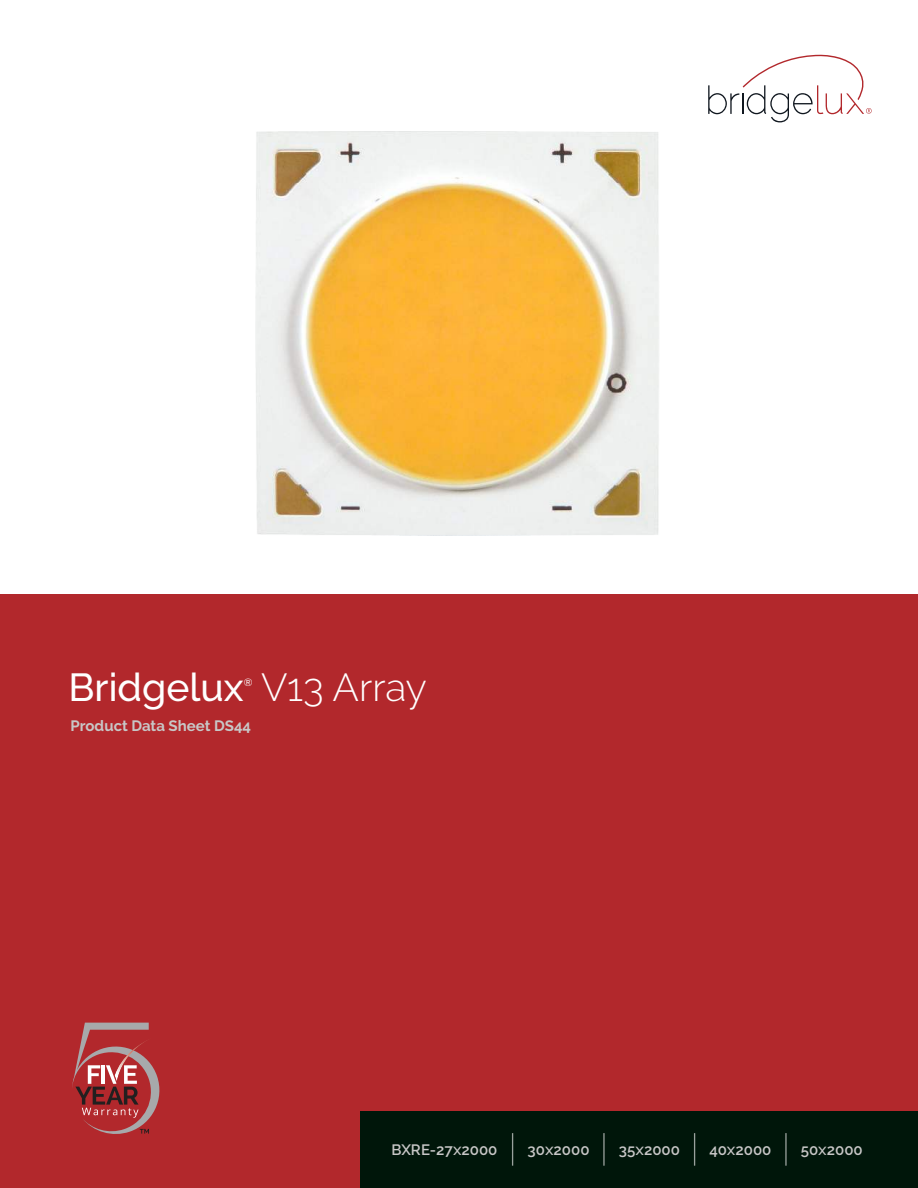
<style>
.page{position:relative;width:918px;height:1188px;background:#fff}
.page>*{position:absolute;margin:0;border:0;box-sizing:border-box;transform-origin:0 0}
.t1{font:500 39px "Raleway";color:#fff}
.t2{font:300 39px "Raleway";letter-spacing:-.005em;color:#fff}
.t3{font:100 36px "Raleway";color:#fff}
.t4{font:600 15px "Raleway";color:#c8c7c7}
.t5{font:700 15px "Raleway";color:#c8c7c7}
.t6{font:500 10.5px "Raleway";color:#fff}
</style>
<div class="page">
<svg style="left:708px;top:55px;width:164px;height:67px"></svg>
<img style="left:256px;top:131px;width:403px;height:404px">
<div style="left:0;top:594px;width:918px;height:594px;background:#b2282c"></div>
<div style="left:360px;top:1111px;width:558px;height:77px;background:#00160a"></div>
<svg style="left:72px;top:1023px;width:87px;height:111px"></svg>
<h1 class="t1" style="left:68px;top:673px;width:177px">Bridgelux</h1>
<p class="t6" style="left:244px;top:679px;width:10px">®</p>
<h1 class="t2" style="left:261px;top:669px;width:167px">V13 Array</h1>
<p class="t5" style="left:71px;top:720px;width:182px">Product Data Sheet DS44</p>
<p class="t4" style="left:391px;top:1144px;width:108px">BXRE-27X2000</p>
<h2 class="t3" style="left:509px;top:1133px;width:9px">|</h2>
<p class="t4" style="left:528px;top:1144px;width:64px">30X2000</p>
<h2 class="t3" style="left:601px;top:1133px;width:9px">|</h2>
<p class="t4" style="left:619px;top:1144px;width:63px">35X2000</p>
<h2 class="t3" style="left:691px;top:1133px;width:9px">|</h2>
<p class="t4" style="left:709px;top:1144px;width:64px">40X2000</p>
<h2 class="t3" style="left:782px;top:1133px;width:9px">|</h2>
<p class="t4" style="left:801px;top:1144px;width:64px">50X2000</p>
</div>
